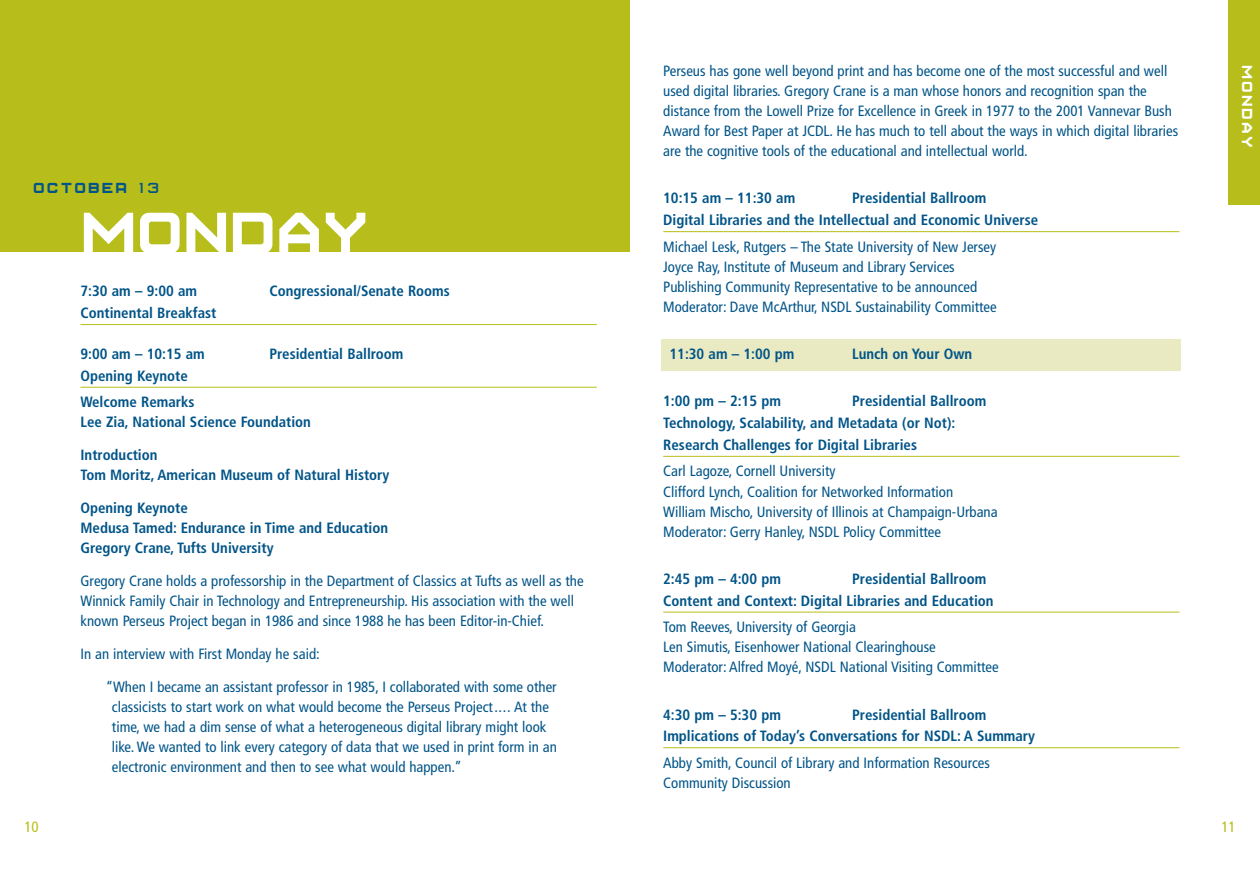
<style>
.page{position:relative;width:1260px;height:882px;background:#fff}
.page>*{position:absolute;margin:0;border:0;box-sizing:border-box;transform-origin:0 0}
.t1{font:84px "Cals Caps";color:#fff}
.t2{font:21px "Cals Caps";letter-spacing:.1em;color:#005488}
.t3{font:21px "Cals Caps";letter-spacing:.1em;color:#fff}
.t4{font:condensed 14.88px/20.1px "Frutiger";color:#005488}
.t5{font:700 condensed 14.88px/21.9px "Frutiger";color:#005488}
.t6{font:condensed 14.88px "Frutiger";color:#b7be1b}
</style>
<div class="page">
<div style="left:662px;top:339px;width:519px;height:32px;background:#e9eac2"></div>
<hr style="left:80px;top:324px;width:517px;height:1px;background:#b7be1b">
<hr style="left:80px;top:387px;width:517px;height:1px;background:#b7be1b">
<hr style="left:663px;top:231px;width:517px;height:1px;background:#b7be1b">
<hr style="left:663px;top:456px;width:517px;height:1px;background:#b7be1b">
<hr style="left:663px;top:612px;width:517px;height:1px;background:#b7be1b">
<hr style="left:663px;top:747px;width:517px;height:1px;background:#b7be1b">
<div style="left:0;top:0;width:630px;height:252px;background:#b7be1b"></div>
<div style="left:1228px;top:0;width:32px;height:205px;background:#b7be1b"></div>
<h2 class="t2" style="left:33px;top:173px;width:127px">OCTOBER 13</h2>
<h1 class="t1" style="left:80px;top:175px;width:290px">monDAY</h1>
<p class="t5" style="left:80px;top:281px;width:118px">7:30 am – 9:00 am</p>
<p class="t5" style="left:270px;top:281px;width:182px">Congressional/Senate Rooms</p>
<p class="t5" style="left:80px;top:303px;width:138px">Continental Breakfast</p>
<p class="t5" style="left:80px;top:344px;width:126px">9:00 am – 10:15 am</p>
<p class="t5" style="left:270px;top:344px;width:136px">Presidential Ballroom</p>
<p class="t5" style="left:80px;top:364px;width:116px;line-height:26.4px">Opening Keynote<br>Welcome Remarks</p>
<p class="t5" style="left:80px;top:407px;width:232px;line-height:32.7px">Lee Zia, National Science Foundation<br>Introduction</p>
<p class="t5" style="left:80px;top:460px;width:310px;line-height:32.7px">Tom Moritz, American Museum of Natural History<br>Opening Keynote</p>
<p class="t5" style="left:80px;top:519px;width:309px;line-height:20.1px">Medusa Tamed: Endurance in Time and Education<br>Gregory Crane, Tufts University</p>
<p class="t4" style="left:80px;top:572px;width:505px">Gregory Crane holds a professorship in the Department of Classics at Tufts as well as the<br>Winnick Family Chair in Technology and Entrepreneurship. His association with the well known Perseus Project began in 1986 and since 1988 he has been Editor-in-Chief.</p>
<p class="t4" style="left:106px;top:639px;width:452px;line-height:32.7px;text-indent:-25px">In an interview with First Monday he said:<br>“When I became an assistant professor in 1985, I collaborated with some other</p>
<p class="t4" style="left:112px;top:698px;width:446px">classicists to start work on what would become the Perseus Project.... At the time, we had a dim sense of what a heterogeneous digital library might look like. We wanted to link every category of data that we used in print form in an electronic environment and then to see what would happen.”</p>
<p class="t4" style="left:663px;top:62px;width:516px">Perseus has gone well beyond print and has become one of the most successful and well used digital libraries. Gregory Crane is a man whose honors and recognition span the distance from the Lowell Prize for Excellence in Greek in 1977 to the 2001 Vannevar Bush Award for Best Paper at JCDL. He has much to tell about the ways in which digital libraries are the cognitive tools of the educational and intellectual world.</p>
<p class="t5" style="left:663px;top:189px;width:134px">10:15 am – 11:30 am</p>
<p class="t5" style="left:663px;top:189px;width:376px;text-indent:189px">Presidential Ballroom<br>Digital Libraries and the Intellectual and Economic Universe</p>
<p class="t4" style="left:663px;top:238px;width:335px">Michael Lesk, Rutgers – The State University of New Jersey Joyce Ray, Institute of Museum and Library Services Publishing Community Representative to be announced Moderator: Dave McArthur, NSDL Sustainability Committee</p>
<p class="t5" style="left:670px;top:344px;width:126px">11:30 am – 1:00 pm</p>
<p class="t5" style="left:852px;top:344px;width:121px">Lunch on Your Own</p>
<p class="t5" style="left:663px;top:391px;width:119px">1:00 pm – 2:15 pm</p>
<p class="t5" style="left:663px;top:391px;width:325px;text-indent:189px">Presidential Ballroom<br>Technology, Scalability, and Metadata (or Not):<br>Research Challenges for Digital Libraries</p>
<p class="t4" style="left:663px;top:462px;width:336px">Carl Lagoze, Cornell University<br>Clifford Lynch, Coalition for Networked Information William Mischo, University of Illinois at Champaign-Urbana Moderator: Gerry Hanley, NSDL Policy Committee</p>
<p class="t5" style="left:663px;top:569px;width:119px">2:45 pm – 4:00 pm</p>
<p class="t5" style="left:663px;top:569px;width:332px;text-indent:189px">Presidential Ballroom<br>Content and Context: Digital Libraries and Education</p>
<p class="t4" style="left:663px;top:618px;width:337px">Tom Reeves, University of Georgia<br>Len Simutis, Eisenhower National Clearinghouse<br>Moderator: Alfred Moyé, NSDL National Visiting Committee</p>
<p class="t5" style="left:663px;top:705px;width:119px">4:30 pm – 5:30 pm</p>
<p class="t5" style="left:663px;top:705px;width:373px;text-indent:189px">Presidential Ballroom<br>Implications of Today’s Conversations for NSDL: A Summary</p>
<p class="t4" style="left:663px;top:754px;width:328px">Abby Smith, Council of Library and Information Resources<br>Community Discussion</p>
<h2 class="t3" style="left:1262px;top:65px;width:84px;rotate:90deg">monday</h2>
<p class="t6" style="left:24px;top:821px;width:16px">10</p>
<p class="t6" style="left:1221px;top:821px;width:16px">11</p>
</div>
